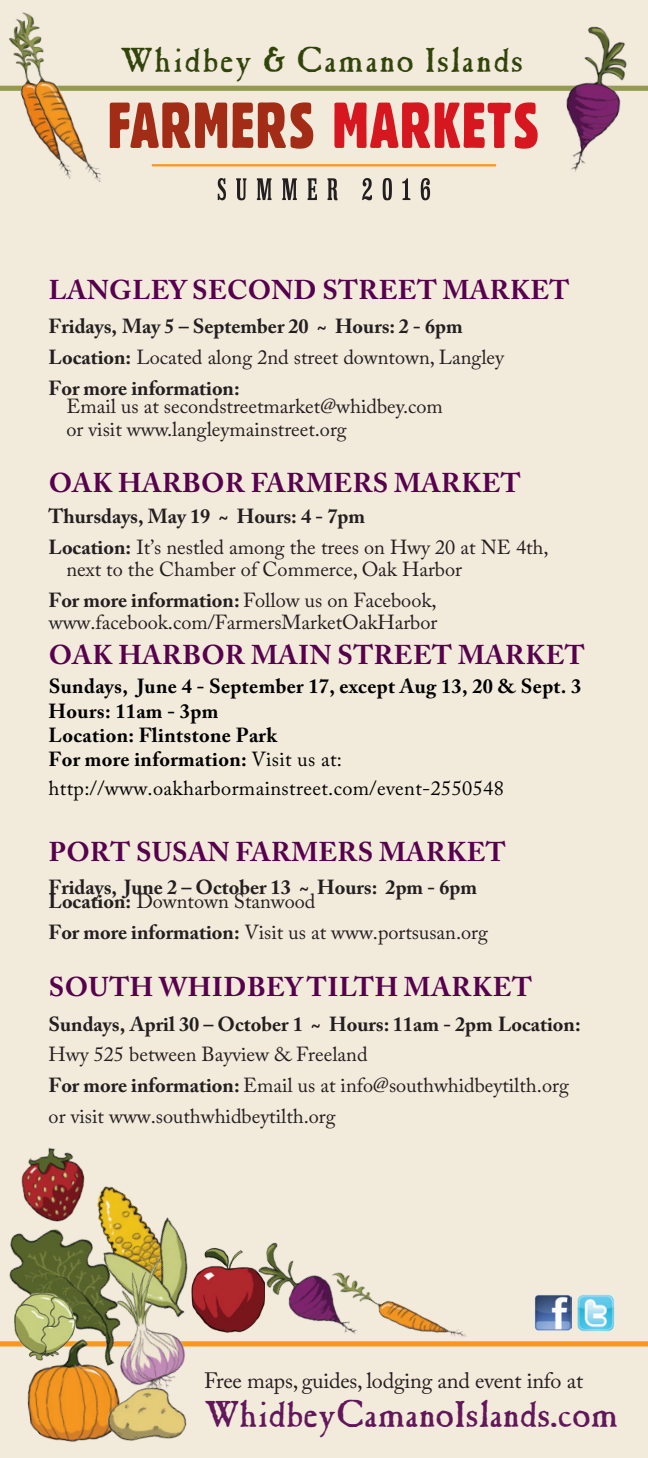
<style>
.page{position:relative;width:648px;height:1458px;background:#f2eadb}
.page>*{position:absolute;margin:0;border:0;box-sizing:border-box;transform-origin:0 0}
.t1{font:38.7px "Caslon Antique";color:#61175a}
.t2{font:36px "Caslon Antique";letter-spacing:.04em;color:#31450b}
.Market_info_text_1{font:700 27px "Adobe Caslon Pro";letter-spacing:.015em;color:#56004e}
.t3{font:22.05px "Adobe Caslon Pro";letter-spacing:-.01em;color:#231f20}
.Market_info_text_1-2{font:20.25px/30.6px "Adobe Caslon Pro";color:#231f20}
.Market_info_text_1-3{font:700 20.25px/30.6px "Adobe Caslon Pro";color:#231f20}
.Market_info_text_1-4{font:700 20.25px/24.3px "Adobe Caslon Pro";letter-spacing:.02em;color:#000}
.Market_info_text_1-5{font:20.25px "Adobe Caslon Pro";letter-spacing:.02em;color:#000}
.s1{font-weight:400}
.s2{font-weight:700}
</style>
<div class="page">
<div style="left:0;top:86px;width:648px;height:5px;background:#939b50"></div>
<svg style="left:334px;top:102px;width:204px;height:47px"></svg>
<svg style="left:121px;top:102px;width:192px;height:47px"></svg>
<div style="left:0;top:1341px;width:648px;height:5px;background:#f7971d"></div>
<img style="left:535px;top:1295px;width:36px;height:36px">
<img style="left:577px;top:1294px;width:38px;height:38px">
<svg style="left:218px;top:178px;width:212px;height:22px"></svg>
<img style="left:556px;top:26px;width:84px;height:146px">
<img style="left:237px;top:1242px;width:89px;height:105px">
<img style="left:98px;top:1186px;width:84px;height:60px">
<img style="left:0;top:1202px;width:142px;height:145px">
<img style="left:182px;top:1241px;width:83px;height:100px">
<img style="left:61px;top:1246px;width:149px;height:126px">
<img style="left:15px;top:1287px;width:77px;height:60px">
<img style="left:16px;top:1333px;width:118px;height:109px">
<img style="left:97px;top:1372px;width:90px;height:70px">
<img style="left:10px;top:1148px;width:86px;height:93px">
<hr style="left:152px;top:164px;width:344px;height:2px;background:#f7971d">
<img style="left:6px;top:12px;width:115px;height:170px">
<img style="left:326px;top:1272px;width:157px;height:75px">
<p class="t2" style="left:120px;top:44px;width:404px">Whidbey &amp; Camano Islands</p>
<p class="Market_info_text_1" style="left:49px;top:274px;width:522px">LANGLEY SECOND STREET MARKET</p>
<p class="Market_info_text_1-3" style="left:49px;top:311px;width:457px">Fridays, May 5 – September 20 ~ Hours: 2 - 6pm<br>Location: <span class="s1">Located along 2nd street downtown, Langley<br></span>For more information:</p>
<p class="Market_info_text_1-2" style="left:66px;top:395px;width:378px;line-height:22.5px">Email us at secondstreetmarket@whidbey.com or visit www.langleymainstreet.org</p>
<p class="Market_info_text_1" style="left:49px;top:467px;width:474px">OAK HARBOR FARMERS MARKET</p>
<p class="Market_info_text_1-2" style="left:49px;top:501px;width:502px"><span class="s2">Thursdays, May 19 ~ Hours: 4 - 7pm<br>Location:</span> It’s nestled among the trees on Hwy 20 at NE 4th,</p>
<p class="Market_info_text_1-2" style="left:49px;top:554px;width:415px;text-indent:18px">next to the Chamber of Commerce, Oak Harbor<br><span class="s2">For more information:</span> Follow us on Facebook,</p>
<p class="Market_info_text_1-2" style="left:49px;top:607px;width:390px">www.facebook.com/FarmersMarketOakHarbor</p>
<p class="Market_info_text_1" style="left:49px;top:639px;width:538px">OAK HARBOR MAIN STREET MARKET</p>
<p class="Market_info_text_1-4" style="left:49px;top:674px;width:534px">Sundays, June 4 - September 17, except Aug 13, 20 &amp; Sept. 3<br>Hours: 11am - 3pm<br>Location: Flintstone Park<br>For more information: <span class="s1">Visit us at:</span></p>
<p class="Market_info_text_1-5" style="left:49px;top:777px;width:457px">http://www.oakharbormainstreet.com/event-2550548</p>
<p class="Market_info_text_1" style="left:49px;top:835px;width:459px">PORT SUSAN FARMERS MARKET</p>
<p class="Market_info_text_1-3" style="left:49px;top:880px;width:430px;line-height:14.2px">Fridays, June 2 – October 13 ~ Hours: 2pm - 6pm<br>Location: <span class="s1">Downtown Stanwood</span></p>
<p class="Market_info_text_1-2" style="left:49px;top:917px;width:441px"><span class="s2">For more information:</span> Visit us at www.portsusan.org</p>
<p class="Market_info_text_1" style="left:49px;top:971px;width:485px">SOUTH WHIDBEY TILTH MARKET</p>
<p class="Market_info_text_1-2" style="left:49px;top:1009px;width:534px"><span class="s2">Sundays, April 30 – October 1 ~ Hours: 11am - 2pm Location:<br></span>Hwy 525 between Bayview &amp; Freeland<br><span class="s2">For more information:</span> Email us at info@southwhidbeytilth.org or visit www.southwhidbeytilth.org</p>
<p class="t3" style="left:204px;top:1368px;width:381px">Free maps, guides, lodging and event info at</p>
<p class="t1" style="left:204px;top:1397px;width:416px">WhidbeyCamanoIslands.com</p>
</div>
